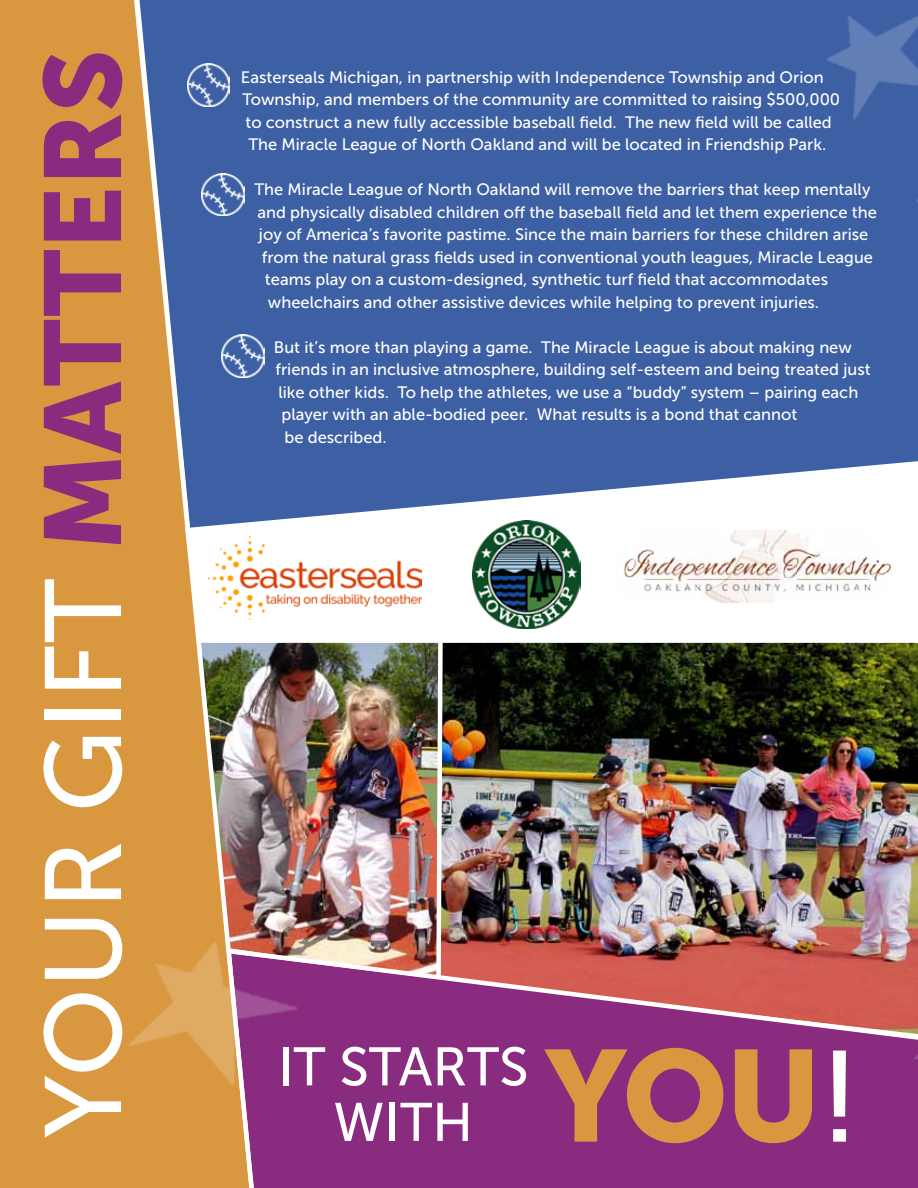
<style>
.page{position:relative;width:918px;height:1188px;background:#fff}
.page>*{position:absolute;margin:0;border:0;box-sizing:border-box;transform-origin:0 0}
.t1{font:129px "Museo Sans 900";color:#d9983f}
.t2{font:108px "Museo Sans 500";color:#fff}
.t3{font:54px/55.5px "Museo Sans 500";color:#fff;text-align:center}
.t4{font:16.5px "Museo Sans 500";color:#fff}
.s1{font-family:"Museo Sans 900";color:#892c80}
.s2{font-family:"Museo Sans 500";color:#fff}
</style>
<div class="page">
<div style="left:0;top:0;width:130px;height:1188px;background:#d9983f"></div>
<div style="left:261px;top:1044px;width:657px;height:144px;background:#892c80"></div>
<img style="left:261px;top:647px;width:173px;height:299px">
<img style="left:445px;top:647px;width:473px;height:299px">
<svg style="left:331px;top:946px;width:587px;height:98px;background:#b15170"></svg>
<img style="left:434px;top:647px;width:11px;height:334px">
<div style="left:261px;top:0;width:657px;height:458px;background:#3d60a4"></div>
<svg style="left:130px;top:0;width:131px;height:1188px;background:#958373"></svg>
<svg style="left:183px;top:458px;width:735px;height:189px"></svg>
<img style="left:187px;top:64px;width:43px;height:42px">
<img style="left:202px;top:173px;width:42px;height:42px">
<img style="left:222px;top:335px;width:42px;height:42px">
<img style="left:804px;top:0;width:114px;height:136px">
<img style="left:101px;top:902px;width:230px;height:225px">
<svg style="left:913px;top:195px;width:5px;height:64px"></svg>
<img style="left:897px;top:975px;width:21px;height:102px">
<img style="left:616px;top:530px;width:278px;height:73px">
<img style="left:208px;top:536px;width:213px;height:84px">
<img style="left:472px;top:520px;width:108px;height:108px">
<h2 class="t2" style="left:25px;top:1138px;width:1090px;rotate:-90deg">YOUR GIFT <span class="s1">MATTERS</span></h2>
<p class="t4" style="left:241px;top:68px;width:584px">Easterseals Michigan, in partnership with Independence Township and Orion</p>
<p class="t4" style="left:242px;top:91px;width:599px">Township, and members of the community are committed to raising $500,000</p>
<p class="t4" style="left:245px;top:113px;width:588px">to construct a new fully accessible baseball field. The new field will be called</p>
<p class="t4" style="left:248px;top:136px;width:579px">The Miracle League of North Oakland and will be located in Friendship Park.</p>
<p class="t4" style="left:254px;top:181px;width:617px">The Miracle League of North Oakland will remove the barriers that keep mentally</p>
<p class="t4" style="left:257px;top:203px;width:621px">and physically disabled children off the baseball field and let them experience the</p>
<p class="t4" style="left:259px;top:226px;width:611px">joy of America’s favorite pastime. Since the main barriers for these children arise</p>
<p class="t4" style="left:262px;top:248px;width:613px">from the natural grass fields used in conventional youth leagues, Miracle League</p>
<p class="t4" style="left:265px;top:271px;width:565px">teams play on a custom-designed, synthetic turf field that accommodates</p>
<p class="t4" style="left:268px;top:293px;width:553px">wheelchairs and other assistive devices while helping to prevent injuries.</p>
<p class="t4" style="left:274px;top:338px;width:579px">But it’s more than playing a game. The Miracle League is about making new</p>
<p class="t4" style="left:275px;top:361px;width:597px">friends in an inclusive atmosphere, building self-esteem and being treated just</p>
<p class="t4" style="left:278px;top:383px;width:581px">like other kids. To help the athletes, we use a “buddy” system – pairing each</p>
<p class="t4" style="left:282px;top:406px;width:517px">player with an able-bodied peer. What results is a bond that cannot</p>
<p class="t4" style="left:285px;top:428px;width:104px">be described.</p>
<h3 class="t3" style="left:278px;top:1039px;width:252px">IT STARTS<br>WITH</h3>
<h1 class="t1" style="left:545px;top:1023px;width:317px">YOU<span class="s2">!</span></h1>
</div>
